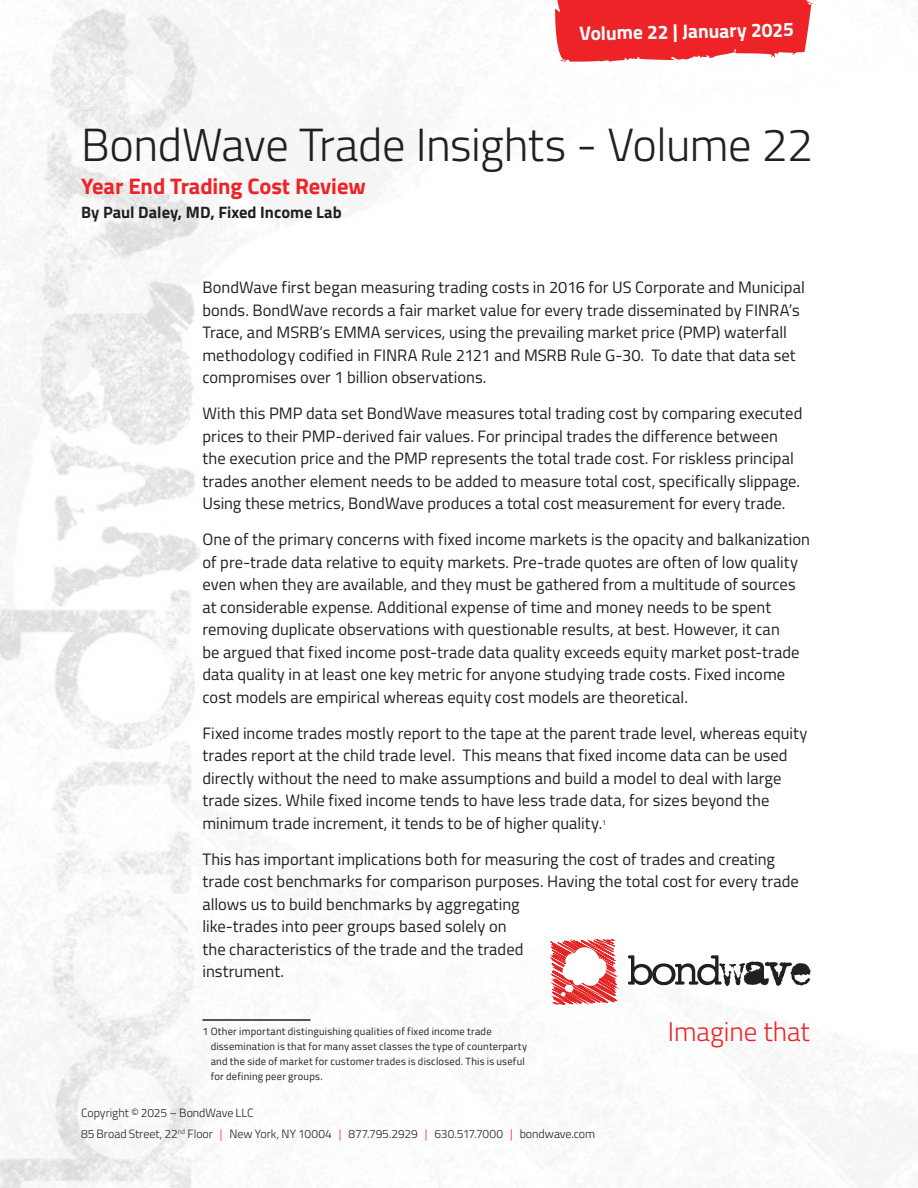
<style>
.page{position:relative;width:918px;height:1188px;background:#fff}
.page>*{position:absolute;margin:0;border:0;box-sizing:border-box;transform-origin:0 0}
.MAIN_TITLE{font:300 46.5px "Titillium Web";letter-spacing:-.015em;color:#231f20}
.t1{font:300 27px "Titillium Web";color:#ee2327}
.TITLE_SUB_HEAD{font:700 22.5px "Titillium Web";letter-spacing:-.005em;color:#ee2327}
.t2{font:700 19.5px "Titillium Web";color:#fff}
.BODY_COPY{font:16.5px/22.5px "Titillium Web";color:#231f20}
.BY_LINE{font:700 16.5px "Titillium Web";color:#231f20}
.SIDE_BAR_BODY{font:300 12px "Titillium Web";letter-spacing:-.005em;color:#231f20}
.Citations{font:10.5px/15px "Titillium Web";letter-spacing:.02em;color:#231f20}
.BODY_COPY-2{font:7.05px "Titillium Web";color:#231f20}
.s1{color:#ee2327}
</style>
<div class="page">
<img style="left:0;top:0;width:918px;height:1188px">
<svg style="left:555px;top:0;width:258px;height:62px;background:#ef393c"></svg>
<hr style="left:202px;top:1019px;width:108px;height:2px;background:#231f20">
<svg style="left:550px;top:939px;width:67px;height:66px"></svg>
<svg style="left:628px;top:955px;width:183px;height:31px"></svg>
<p class="t2" style="left:579px;top:18px;width:216px;rotate:-1deg">Volume 22 | January 2025</p>
<p class="MAIN_TITLE" style="left:81px;top:111px;width:734px">BondWave Trade Insights - Volume 22</p>
<p class="TITLE_SUB_HEAD" style="left:81px;top:169px;width:286px">Year End Trading Cost Review</p>
<p class="BY_LINE" style="left:81px;top:199px;width:262px">By Paul Daley, MD, Fixed Income Lab</p>
<p class="BODY_COPY" style="left:202px;top:275px;width:604px">BondWave first began measuring trading costs in 2016 for US Corporate and Municipal bonds. BondWave records a fair market value for every trade disseminated by FINRA’s Trace, and MSRB’s EMMA services, using the prevailing market price (PMP) waterfall methodology codified in FINRA Rule 2121 and MSRB Rule G-30. To date that data set compromises over 1 billion observations.</p>
<p class="BODY_COPY" style="left:202px;top:401px;width:601px">With this PMP data set BondWave measures total trading cost by comparing executed prices to their PMP-derived fair values. For principal trades the difference between the execution price and the PMP represents the total trade cost. For riskless principal trades another element needs to be added to measure total cost, specifically slippage.<br>Using these metrics, BondWave produces a total cost measurement for every trade.</p>
<p class="BODY_COPY" style="left:202px;top:527px;width:609px">One of the primary concerns with fixed income markets is the opacity and balkanization of pre-trade data relative to equity markets. Pre-trade quotes are often of low quality even when they are available, and they must be gathered from a multitude of sources at considerable expense. Additional expense of time and money needs to be spent removing duplicate observations with questionable results, at best. However, it can<br>be argued that fixed income post-trade data quality exceeds equity market post-trade data quality in at least one key metric for anyone studying trade costs. Fixed income cost models are empirical whereas equity cost models are theoretical.</p>
<p class="BODY_COPY" style="left:202px;top:721px;width:607px">Fixed income trades mostly report to the tape at the parent trade level, whereas equity trades report at the child trade level. This means that fixed income data can be used directly without the need to make assumptions and build a model to deal with large trade sizes. While fixed income tends to have less trade data, for sizes beyond the minimum trade increment, it tends to be of higher quality.</p>
<p class="BODY_COPY-2" style="left:602px;top:817px;width:5px">1</p>
<p class="BODY_COPY" style="left:202px;top:847px;width:598px">This has important implications both for measuring the cost of trades and creating trade cost benchmarks for comparison purposes. Having the total cost for every trade allows us to build benchmarks by aggregating<br>like-trades into peer groups based solely on<br>the characteristics of the trade and the traded<br>instrument.</p>
<p class="Citations" style="left:211px;top:1023px;width:318px;text-indent:-8px">1 Other important distinguishing qualities of fixed income trade dissemination is that for many asset classes the type of counterparty and the side of market for customer trades is disclosed. This is useful for defining peer groups.</p>
<p class="SIDE_BAR_BODY" style="left:81px;top:1104px;width:174px">Copyright © 2025 – BondWave LLC</p>
<p class="SIDE_BAR_BODY" style="left:81px;top:1125px;width:516px">85 Broad Street, 22<sup>nd</sup> Floor <span class="s1">|</span> New York, NY 10004 <span class="s1">|</span> 877.795.2929 <span class="s1">|</span> 630.517.7000 <span class="s1">|</span> bondwave.com</p>
<p class="t1" style="left:668px;top:1012px;width:144px">Imagine that</p>
</div>
